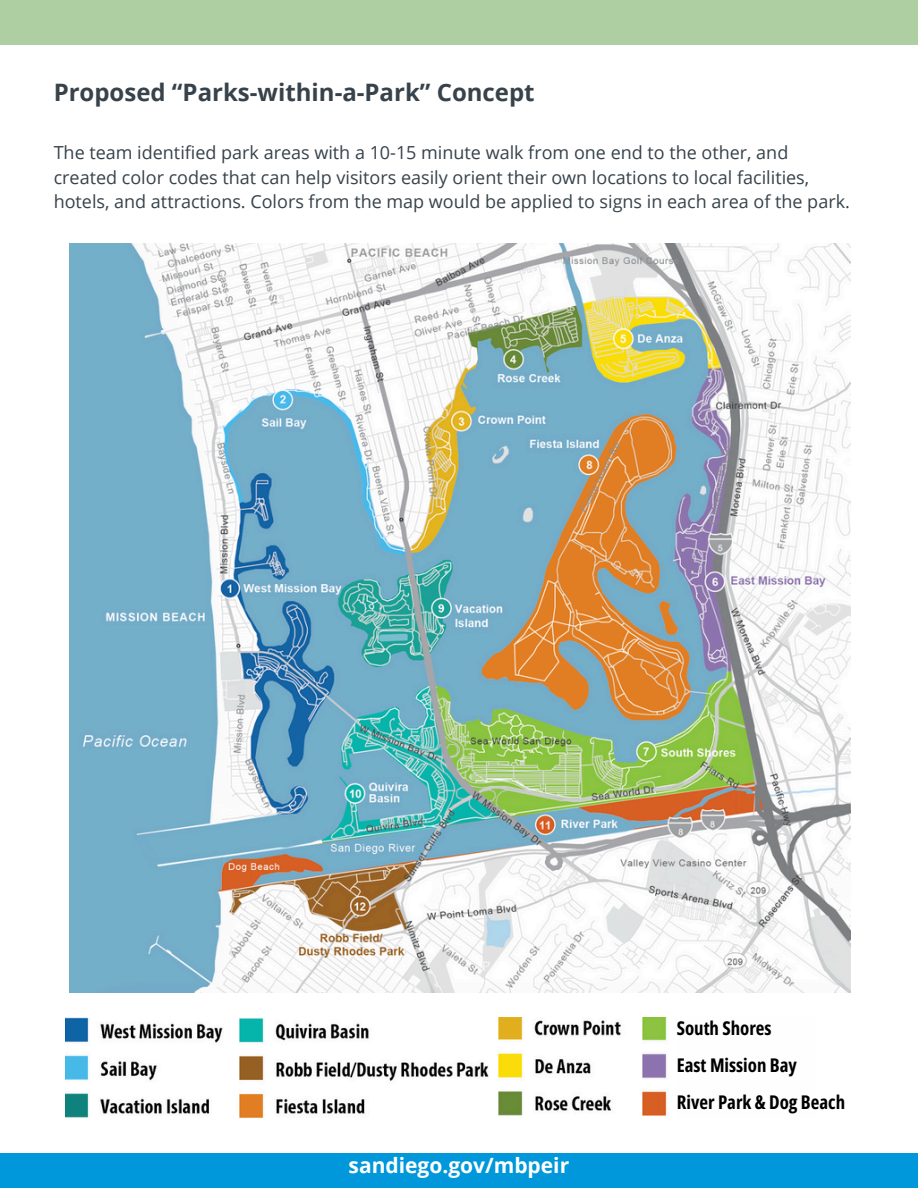
<style>
.page{position:relative;width:918px;height:1188px;background:#fff}
.page>*{position:absolute;margin:0;border:0;box-sizing:border-box;transform-origin:0 0}
.t1{font:700 24px "Open Sans";color:#37424a}
.t2{font:700 21px "Open Sans";color:#fff}
.t3{font:700 18.9px "Open Sans Condensed";color:#000}
.t4{font:18px/24.8px "Open Sans";color:#37424a}
</style>
<div class="page">
<div style="left:0;top:0;width:918px;height:44px;background:#adcfa1"></div>
<div style="left:0;top:1153px;width:918px;height:35px;background:#0098db"></div>
<img style="left:69px;top:244px;width:781px;height:748px">
<img style="left:239px;top:1018px;width:249px;height:100px">
<img style="left:65px;top:1017px;width:158px;height:101px">
<img style="left:643px;top:1017px;width:24px;height:98px">
<img style="left:498px;top:1017px;width:123px;height:98px">
<p class="t1" style="left:54px;top:76px;width:483px">Proposed “Parks-within-a-Park” Concept</p>
<h3 class="t4" style="left:54px;top:139px;width:798px">The team identified park areas with a 10-15 minute walk from one end to the other, and created color codes that can help visitors easily orient their own locations to local facilities, hotels, and attractions. Colors from the map would be applied to signs in each area of the park.</h3>
<h2 class="t3" style="left:677px;top:1015px;width:96px">South Shores</h2>
<h3 class="t3" style="left:677px;top:1052px;width:122px">East Mission Bay</h3>
<p class="t2" style="left:349px;top:1150px;width:222px">sandiego.gov/mbpeir</p>
<h3 class="t3" style="left:677px;top:1089px;width:170px">River Park &amp; Dog Beach</h3>
</div>
